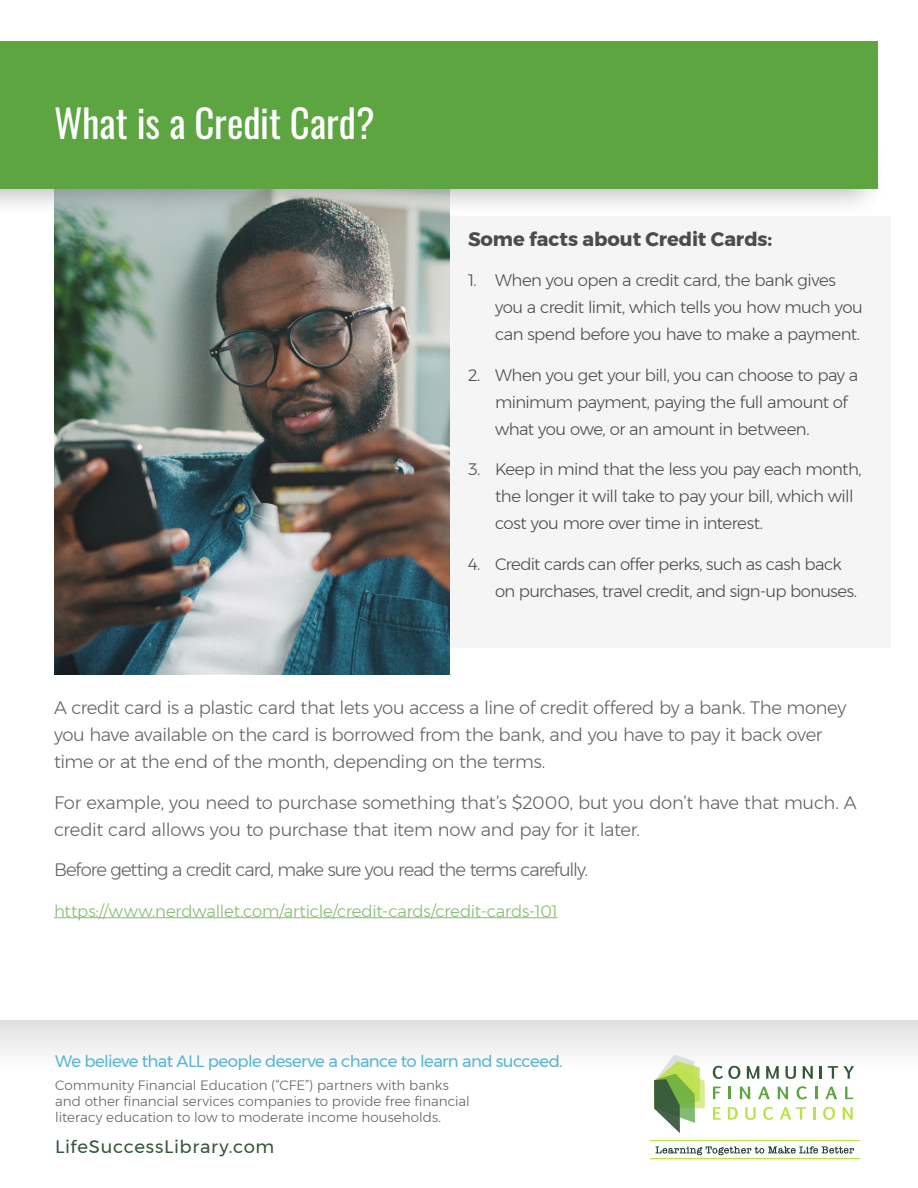
<style>
.page{position:relative;width:918px;height:1188px;background:#fff}
.page>*{position:absolute;margin:0;border:0;box-sizing:border-box;transform-origin:0 0}
.t1{font:39px "Oswald";letter-spacing:-.005em;color:#fff}
.t2{font:700 19.5px "Montserrat";color:#4b4c4d}
.t3{font:300 18px/27px "Montserrat";letter-spacing:-.025em;color:#636366}
.t4{font:300 18px "Montserrat";letter-spacing:-.055em;color:#636366}
.t5{font:18px "Montserrat";letter-spacing:.04em;color:#36563b}
.t6{font:300 16.5px/27px "Montserrat";letter-spacing:-.03em;color:#4b4c4d}
.t7{font:300 16.5px "Montserrat";letter-spacing:-.01em;color:#85bb70}
.t8{font:16.5px "Montserrat";letter-spacing:-.04em;color:#57b5d6}
.t9{font:300 13.5px/16.2px "Montserrat";color:#636366}
</style>
<div class="page">
<div style="left:0;top:1021px;width:918px;height:45px;background:linear-gradient(to bottom,#e0e0e0,#fcfdfd)"></div>
<svg style="left:655px;top:1146px;width:199px;height:9px"></svg>
<hr style="left:650px;top:1140px;width:209px;height:1px;background:#bce247">
<hr style="left:650px;top:1158px;width:209px;height:1px;background:#bce247">
<svg style="left:654px;top:1055px;width:51px;height:78px"></svg>
<svg style="left:713px;top:1066px;width:27px;height:13px"></svg>
<svg style="left:747px;top:1066px;width:12px;height:13px"></svg>
<svg style="left:766px;top:1066px;width:13px;height:13px"></svg>
<svg style="left:786px;top:1066px;width:10px;height:13px"></svg>
<svg style="left:803px;top:1066px;width:10px;height:13px"></svg>
<svg style="left:820px;top:1066px;width:2px;height:13px"></svg>
<svg style="left:828px;top:1066px;width:10px;height:13px"></svg>
<svg style="left:844px;top:1066px;width:10px;height:13px"></svg>
<svg style="left:713px;top:1087px;width:8px;height:12px"></svg>
<svg style="left:729px;top:1087px;width:2px;height:12px"></svg>
<svg style="left:740px;top:1087px;width:10px;height:12px"></svg>
<svg style="left:758px;top:1087px;width:12px;height:12px"></svg>
<svg style="left:778px;top:1087px;width:10px;height:12px"></svg>
<svg style="left:797px;top:1086px;width:10px;height:13px"></svg>
<svg style="left:815px;top:1087px;width:3px;height:12px"></svg>
<svg style="left:825px;top:1087px;width:12px;height:12px"></svg>
<svg style="left:845px;top:1087px;width:8px;height:12px"></svg>
<svg style="left:713px;top:1107px;width:8px;height:13px"></svg>
<svg style="left:728px;top:1107px;width:10px;height:13px"></svg>
<svg style="left:745px;top:1107px;width:11px;height:13px"></svg>
<svg style="left:763px;top:1107px;width:11px;height:13px"></svg>
<svg style="left:780px;top:1107px;width:26px;height:13px"></svg>
<svg style="left:813px;top:1107px;width:3px;height:13px"></svg>
<svg style="left:823px;top:1107px;width:12px;height:13px"></svg>
<svg style="left:843px;top:1107px;width:10px;height:13px"></svg>
<div style="left:358px;top:216px;width:533px;height:432px;background:#f5f5f5"></div>
<img style="left:54px;top:217px;width:396px;height:458px">
<div style="left:0;top:126px;width:887px;height:91px;background:#231f20;opacity:.3"></div>
<div style="left:0;top:42px;width:878px;height:147px;background:#5ca541"></div>
<hr style="left:54px;top:917px;width:504px;height:1px;background:#85bb70">
<p class="t1" style="left:54px;top:88px;width:322px">What is a Credit Card?</p>
<p class="t2" style="left:468px;top:223px;width:306px">Some facts about Credit Cards:</p>
<p class="t6" style="left:495px;top:267px;width:369px;text-indent:-27px">1. When you open a credit card, the bank gives you a credit limit, which tells you how much you can spend before you have to make a payment.</p>
<p class="t6" style="left:495px;top:361px;width:365px;text-indent:-27px">2. When you get your bill, you can choose to pay a minimum payment, paying the full amount of what you owe, or an amount in between.</p>
<p class="t6" style="left:495px;top:456px;width:368px;text-indent:-27px">3. Keep in mind that the less you pay each month, the longer it will take to pay your bill, which will cost you more over time in interest.</p>
<p class="t6" style="left:495px;top:550px;width:364px;text-indent:-27px">4. Credit cards can offer perks, such as cash back on purchases, travel credit, and sign-up bonuses.</p>
<p class="t3" style="left:54px;top:694px;width:794px">A credit card is a plastic card that lets you access a line of credit offered by a bank. The money you have available on the card is borrowed from the bank, and you have to pay it back over time or at the end of the month, depending on the terms.</p>
<p class="t3" style="left:54px;top:788px;width:804px">For example, you need to purchase something that’s $2000, but you don’t have that much. A credit card allows you to purchase that item now and pay for it later.</p>
<p class="t4" style="left:54px;top:856px;width:536px">Before getting a credit card, make sure you read the terms carefully.</p>
<p class="t7" style="left:54px;top:898px;width:505px">https://www.nerdwallet.com/article/credit-cards/credit-cards-101</p>
<p class="t8" style="left:55px;top:1048px;width:509px">We believe that ALL people deserve a chance to learn and succeed.</p>
<p class="t9" style="left:55px;top:1077px;width:416px">Community Financial Education (“CFE”) partners with banks and other financial services companies to provide free financial literacy education to low to moderate income households.</p>
<p class="t5" style="left:55px;top:1133px;width:221px">LifeSuccessLibrary.com</p>
</div>
